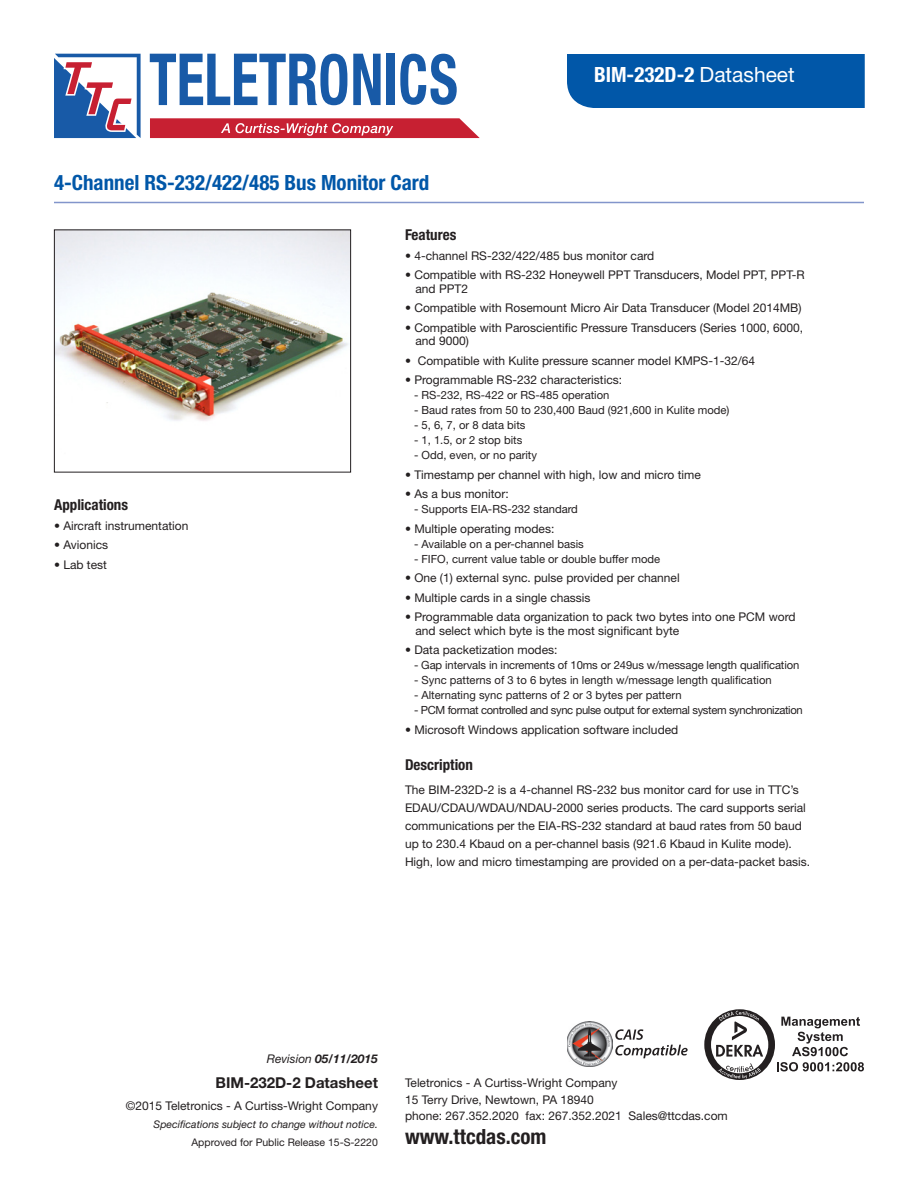
<style>
.page{position:relative;width:918px;height:1188px;background:#fff}
.page>*{position:absolute;margin:0;border:0;box-sizing:border-box;transform-origin:0 0}
.t1{font:700 condensed 21px "Helvetica Neue LT Std";color:#0157a8}
.t2{font:700 condensed 21px "Helvetica Neue LT Std";color:#fff}
.t3{font:700 condensed 21px "Helvetica Neue LT Std";color:#231f20}
.t4{font:700 condensed 15px "Helvetica Neue LT Std";color:#231f20}
.t5{font:700 15px "Helvetica Neue LT Std";color:#231f20}
.t6{font:12px/18px "Helvetica Neue LT Std";color:#231f20}
.t7{font:italic 700 12px "Helvetica Neue LT Std";color:#231f20}
.t8{font:11.25px "Helvetica Neue LT Std";color:#231f20}
.t9{font:11.25px "Helvetica Neue LT Std";letter-spacing:-.03em;color:#231f20}
.t10{font:italic 10.5px "Helvetica Neue LT Std";color:#231f20}
.t11{font:10.5px "Helvetica Neue LT Std";color:#231f20}
.s1{font-weight:400;font-stretch:normal}
.s2{font-weight:400}
</style>
<div class="page">
<div style="left:567px;top:54px;width:298px;height:54px;background:#0157a8"></div>
<hr style="left:54px;top:202px;width:810px;height:1px;background:#8295cb">
<img style="left:56px;top:232px;width:293px;height:189px">
<div style="left:54px;top:230px;width:297px;height:242px;border:1px solid #231f20"></div>
<img style="left:567px;top:1021px;width:45px;height:46px">
<svg style="left:615px;top:1029px;width:73px;height:29px"></svg>
<svg style="left:704px;top:1009px;width:160px;height:71px"></svg>
<svg style="left:54px;top:54px;width:87px;height:84px"></svg>
<svg style="left:150px;top:54px;width:197px;height:51px"></svg>
<svg style="left:353px;top:54px;width:28px;height:51px"></svg>
<div style="left:387px;top:54px;width:8px;height:51px;background:#185aa7"></div>
<svg style="left:400px;top:54px;width:57px;height:51px"></svg>
<svg style="left:150px;top:118px;width:330px;height:20px;background:#ce3d4d"></svg>
<h1 class="t1" style="left:54px;top:170px;width:377px">4-Channel RS-232/422/485 Bus Monitor Card</h1>
<h1 class="t2" style="left:594px;top:62px;width:202px">BIM-232D-2 <span class="s1">Datasheet</span></h1>
<p class="t4" style="left:54px;top:496px;width:76px">Applications</p>
<p class="t6" style="left:54px;top:516px;width:136px">• Aircraft instrumentation</p>
<p class="t6" style="left:54px;top:536px;width:56px">• Avionics</p>
<p class="t6" style="left:54px;top:555px;width:54px">• Lab test</p>
<p class="t4" style="left:405px;top:226px;width:53px">Features</p>
<p class="t6" style="left:405px;top:246px;width:251px">• 4-channel RS-232/422/485 bus monitor card</p>
<p class="t6" style="left:416px;top:268px;width:391px;line-height:13.5px;text-indent:-10px">• Compatible with RS-232 Honeywell PPT Transducers, Model PPT, PPT-R and PPT2</p>
<p class="t6" style="left:405px;top:299px;width:398px">• Compatible with Rosemount Micro Air Data Transducer (Model 2014MB)</p>
<p class="t6" style="left:416px;top:321px;width:389px;line-height:13.5px;text-indent:-10px">• Compatible with Paroscientific Pressure Transducers (Series 1000, 6000, and 9000)</p>
<p class="t6" style="left:405px;top:351px;width:352px">• Compatible with Kulite pressure scanner model KMPS-1-32/64</p>
<p class="t6" style="left:405px;top:371px;width:219px">• Programmable RS-232 characteristics:</p>
<p class="t8" style="left:414px;top:388px;width:197px">- RS-232, RS-422 or RS-485 operation</p>
<p class="t8" style="left:414px;top:403px;width:317px">- Baud rates from 50 to 230,400 Baud (921,600 in Kulite mode)</p>
<p class="t8" style="left:414px;top:418px;width:113px">- 5, 6, 7, or 8 data bits</p>
<p class="t8" style="left:414px;top:433px;width:110px">- 1, 1.5, or 2 stop bits</p>
<p class="t8" style="left:414px;top:448px;width:125px">- Odd, even, or no parity</p>
<p class="t6" style="left:405px;top:465px;width:297px">• Timestamp per channel with high, low and micro time</p>
<p class="t6" style="left:405px;top:485px;width:105px">• As a bus monitor:</p>
<p class="t8" style="left:414px;top:502px;width:166px">- Supports EIA-RS-232 standard</p>
<p class="t6" style="left:405px;top:519px;width:151px">• Multiple operating modes:</p>
<p class="t8" style="left:414px;top:537px;width:171px">- Available on a per-channel basis</p>
<p class="t8" style="left:414px;top:552px;width:248px">- FIFO, current value table or double buffer mode</p>
<p class="t6" style="left:405px;top:569px;width:276px">• One (1) external sync. pulse provided per channel</p>
<p class="t6" style="left:405px;top:588px;width:187px">• Multiple cards in a single chassis</p>
<p class="t6" style="left:416px;top:610px;width:382px;line-height:13.5px;text-indent:-10px">• Programmable data organization to pack two bytes into one PCM word and select which byte is the most significant byte</p>
<p class="t6" style="left:405px;top:641px;width:154px">• Data packetization modes:</p>
<p class="t8" style="left:414px;top:658px;width:387px">- Gap intervals in increments of 10ms or 249us w/message length qualification</p>
<p class="t8" style="left:414px;top:673px;width:359px">- Sync patterns of 3 to 6 bytes in length w/message length qualification</p>
<p class="t8" style="left:414px;top:688px;width:269px">- Alternating sync patterns of 2 or 3 bytes per pattern</p>
<p class="t9" style="left:414px;top:703px;width:390px">- PCM format controlled and sync pulse output for external system synchronization</p>
<p class="t6" style="left:405px;top:720px;width:275px">• Microsoft Windows application software included</p>
<p class="t4" style="left:405px;top:755px;width:69px">Description</p>
<p class="t6" style="left:405px;top:780px;width:407px">The BIM-232D-2 is a 4-channel RS-232 bus monitor card for use in TTC’s EDAU/CDAU/WDAU/NDAU-2000 series products. The card supports serial communications per the EIA-RS-232 standard at baud rates from 50 baud up to 230.4 Kbaud on a per-channel basis (921.6 Kbaud in Kulite mode).<br>High, low and micro timestamping are provided on a per-data-packet basis.</p>
<p class="t7" style="left:267px;top:1051px;width:113px"><span class="s2">Revision</span> 05/11/2015</p>
<p class="t5" style="left:215px;top:1073px;width:164px">BIM-232D-2 Datasheet</p>
<p class="t6" style="left:126px;top:1097px;width:254px">©2015 Teletronics - A Curtiss-Wright Company</p>
<p class="t10" style="left:154px;top:1118px;width:226px">Specifications subject to change without notice.</p>
<p class="t11" style="left:191px;top:1136px;width:188px">Approved for Public Release 15-S-2220</p>
<p class="t6" style="left:405px;top:1074px;width:324px;line-height:16.5px">Teletronics - A Curtiss-Wright Company<br>15 Terry Drive, Newtown, PA 18940<br>phone: 267.352.2020 fax: 267.352.2021 Sales@ttcdas.com</p>
<h1 class="t3" style="left:405px;top:1124px;width:143px">www.ttcdas.com</h1>
</div>
